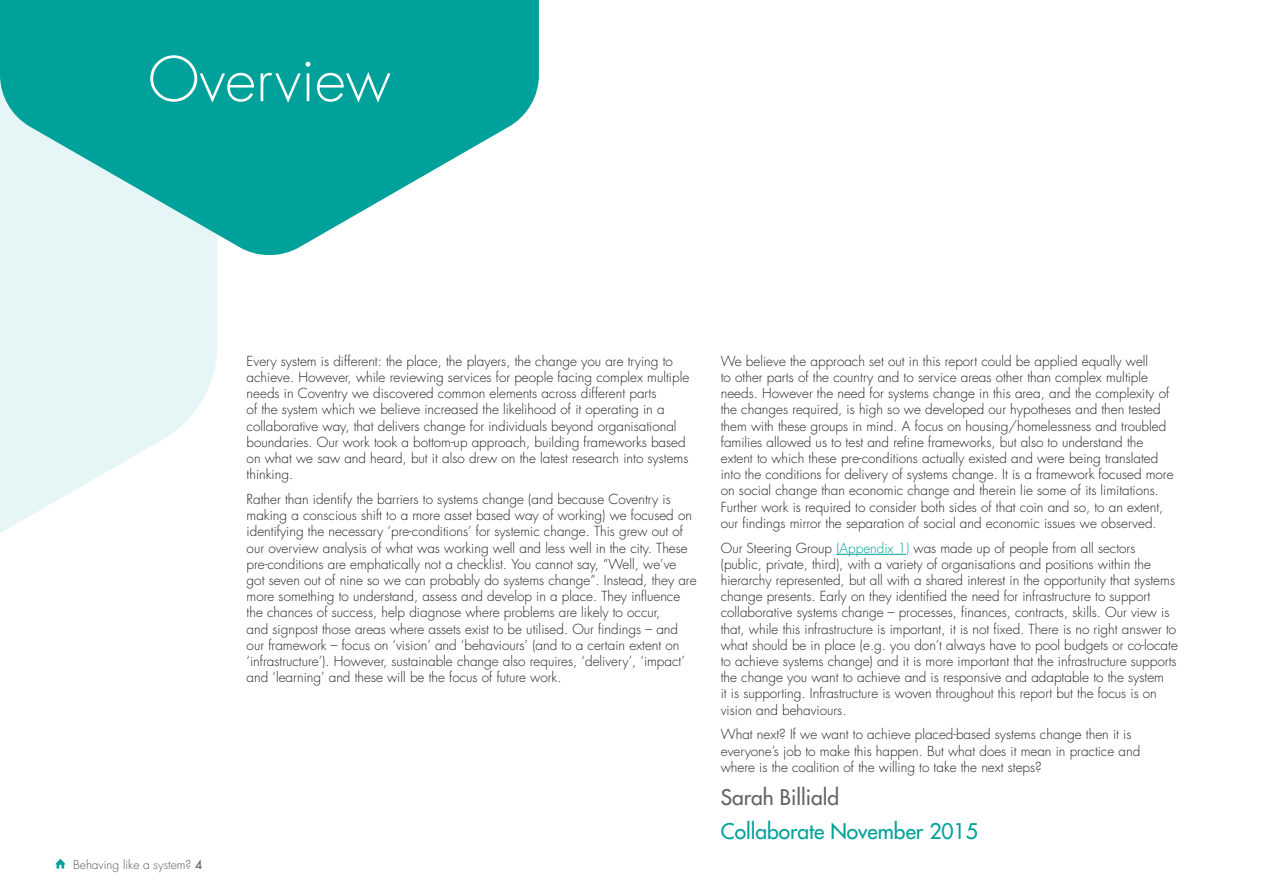
<style>
.page{position:relative;width:1263px;height:893px;background:#fff}
.page>*{position:absolute;margin:0;border:0;box-sizing:border-box;transform-origin:0 0}
.t1{font:300 60px "Futura LT";color:#fff}
.t2{font:21px "Futura LT";color:#00a19a}
.t3{font:21px "Futura LT";color:#656264}
.t4{font:300 13.5px/16.2px "Futura LT";color:#241f21}
.t5{font:300 12px "Futura LT";color:#575756}
.s1{font-weight:400}
.s2{color:#00a19a}
</style>
<div class="page">
<svg style="left:55px;top:859px;width:11px;height:9px"></svg>
<svg style="left:217px;top:0;width:322px;height:258px;fill:#00a19a"></svg>
<svg style="left:0;top:0;width:217px;height:533px;background:#a0dbd9"></svg>
<hr style="left:836px;top:554px;width:70px;height:1px;background:#00a19a">
<h1 class="t1" style="left:148px;top:43px;width:244px">Overview</h1>
<p class="t5" style="left:73px;top:857px;width:130px">Behaving like a system? <span class="s1">4</span></p>
<p class="t4" style="left:247px;top:353px;width:444px">Every system is different: the place, the players, the change you are trying to achieve. However, while reviewing services for people facing complex multiple needs in Coventry we discovered common elements across different parts<br>of the system which we believe increased the likelihood of it operating in a collaborative way, that delivers change for individuals beyond organisational boundaries. Our work took a bottom-up approach, building frameworks based on what we saw and heard, but it also drew on the latest research into systems thinking.</p>
<p class="t4" style="left:247px;top:491px;width:451px">Rather than identify the barriers to systems change (and because Coventry is making a conscious shift to a more asset based way of working) we focused on identifying the necessary ‘pre-conditions’ for systemic change. This grew out of our overview analysis of what was working well and less well in the city. These pre-conditions are emphatically not a checklist. You cannot say, “Well, we’ve got seven out of nine so we can probably do systems change”. Instead, they are more something to understand, assess and develop in a place. They influence the chances of success, help diagnose where problems are likely to occur,<br>and signpost those areas where assets exist to be utilised. Our findings – and our framework – focus on ‘vision’ and ‘behaviours’ (and to a certain extent on ‘infrastructure’). However, sustainable change also requires, ‘delivery’, ‘impact’ and ‘learning’ and these will be the focus of future work.</p>
<p class="t4" style="left:721px;top:353px;width:454px">We believe the approach set out in this report could be applied equally well<br>to other parts of the country and to service areas other than complex multiple needs. However the need for systems change in this area, and the complexity of the changes required, is high so we developed our hypotheses and then tested them with these groups in mind. A focus on housing/homelessness and troubled families allowed us to test and refine frameworks, but also to understand the extent to which these pre-conditions actually existed and were being translated into the conditions for delivery of systems change. It is a framework focused more on social change than economic change and therein lie some of its limitations.<br>Further work is required to consider both sides of that coin and so, to an extent, our findings mirror the separation of social and economic issues we observed.</p>
<p class="t4" style="left:721px;top:540px;width:459px">Our Steering Group <span class="s2">(Appendix 1)</span> was made up of people from all sectors (public, private, third), with a variety of organisations and positions within the hierarchy represented, but all with a shared interest in the opportunity that systems change presents. Early on they identified the need for infrastructure to support collaborative systems change – processes, finances, contracts, skills. Our view is that, while this infrastructure is important, it is not fixed. There is no right answer to what should be in place (e.g. you don’t always have to pool budgets or co-locate to achieve systems change) and it is more important that the infrastructure supports the change you want to achieve and is responsive and adaptable to the system<br>it is supporting. Infrastructure is woven throughout this report but the focus is on vision and behaviours.</p>
<p class="t4" style="left:721px;top:727px;width:421px">What next? If we want to achieve placed-based systems change then it is everyone’s job to make this happen. But what does it mean in practice and where is the coalition of the willing to take the next steps?</p>
<h2 class="t3" style="left:721px;top:784px;width:120px">Sarah Billiald</h2>
<h2 class="t2" style="left:721px;top:818px;width:259px">Collaborate November 2015</h2>
</div>
